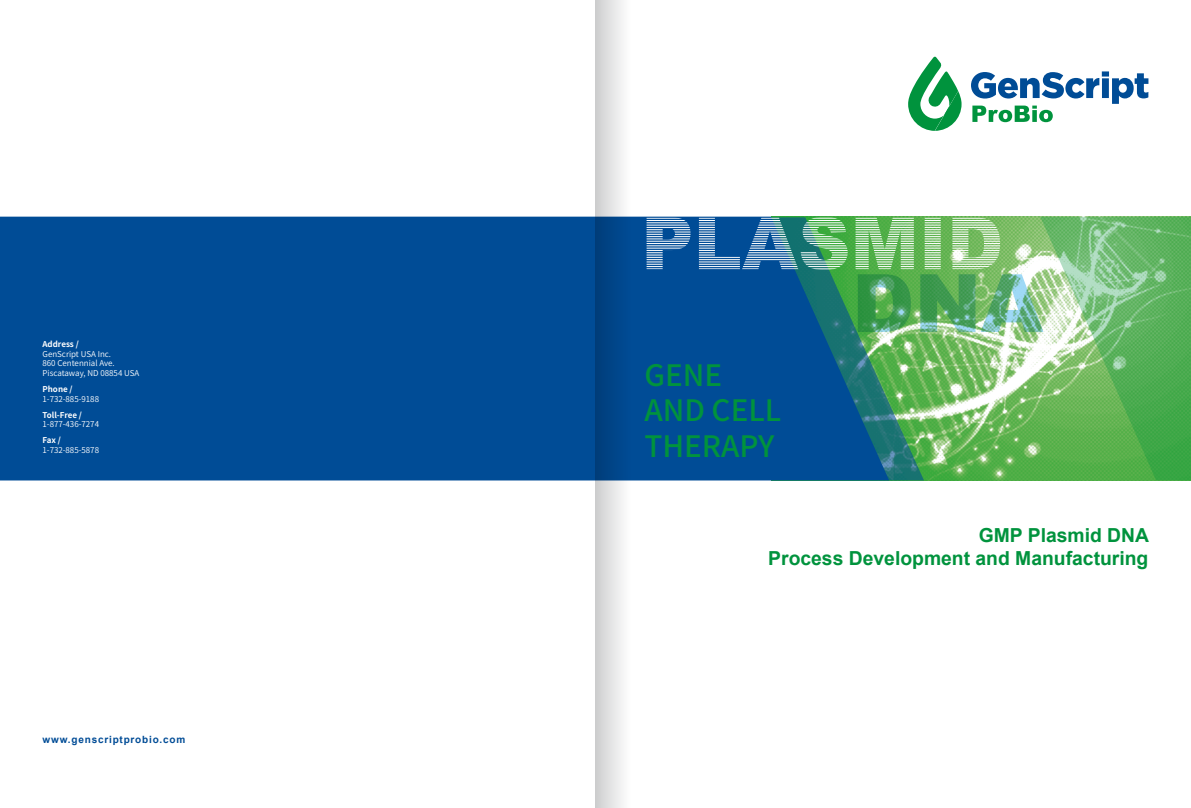
<style>
.page{position:relative;width:1191px;height:808px;background:#fff}
.page>*{position:absolute;margin:0;border:0;box-sizing:border-box;transform-origin:0 0}
.t1{font:900 80.5px "Arial";color:#9fd9f6}
.t2{font:500 29.5px/35.4px "Source Han Sans CN";color:#00933d}
.t3{font:700 19.3px/23.2px "Arial";color:#00933d;text-align:right}
.t4{font:700 10px "Arial";letter-spacing:.08em;color:#004c96}
.t5{font:8px/9.6px "Source Han Sans CN";color:#fff}
.t6{font:700 8px "Source Han Sans CN";color:#fff}
</style>
<div class="page">
<img style="left:924px;top:217px;width:116px;height:263px">
<svg style="left:1040px;top:217px;width:151px;height:263px;background:#6fbb6c"></svg>
<svg style="left:889px;top:217px;width:35px;height:263px;background:#5fad64"></svg>
<div style="left:0;top:217px;width:889px;height:263px;background:#004c96"></div>
<svg style="left:908px;top:57px;width:53px;height:74px"></svg>
<svg style="left:971px;top:71px;width:177px;height:51px"></svg>
<svg style="left:709px;top:218px;width:291px;height:51px;background:#6cab8e"></svg>
<svg style="left:595px;top:0;width:114px;height:808px"></svg>
<p class="t6" style="left:43px;top:340px;width:38px">Address /</p>
<p class="t5" style="left:43px;top:349px;width:98px">GenScript USA Inc.<br>860 Centennial Ave.<br>Piscataway, ND 08854 USA</p>
<p class="t6" style="left:43px;top:385px;width:32px">Phone /</p>
<p class="t5" style="left:43px;top:394px;width:58px">1-732-885-9188</p>
<p class="t6" style="left:43px;top:410px;width:41px">Toll-Free /</p>
<p class="t5" style="left:43px;top:420px;width:58px">1-877-436-7274</p>
<p class="t6" style="left:43px;top:436px;width:20px">Fax /</p>
<p class="t5" style="left:43px;top:445px;width:58px">1-732-885-5878</p>
<p class="t4" style="left:43px;top:733px;width:144px">www.genscriptprobio.com</p>
<h2 class="t2" style="left:644px;top:358px;width:138px">GENE<br>AND CELL<br>THERAPY</h2>
<h1 class="t1" style="left:851px;top:245px;width:193px">DNA</h1>
<h3 class="t3" style="left:768px;top:524px;width:382px">GMP Plasmid DNA<br>Process Development and Manufacturing</h3>
</div>
